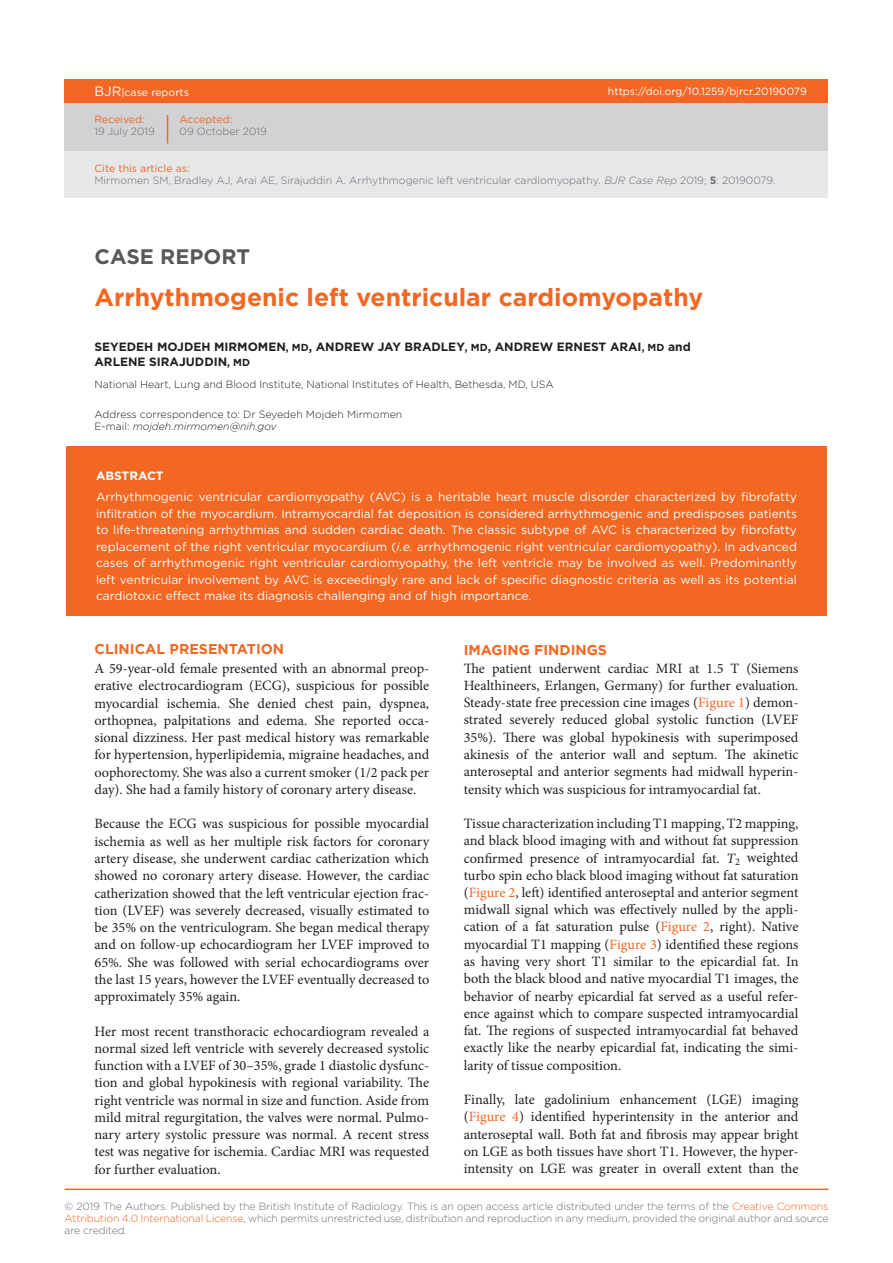
<style>
.page{position:relative;width:893px;height:1263px;background:#fff}
.page>*{position:absolute;margin:0;border:0;box-sizing:border-box;transform-origin:0 0}
.t1{font:700 24.75px "Gotham";color:#f26722}
.t2{font:700 21px "Gotham";color:#58595b}
.t3{font:14.25px/17.2px "Minion Pro";color:#231f20;text-align:justify}
.t4{font:700 14.25px "Gotham";color:#f26722}
.t5{font:12px/16.5px "Gotham";color:#fff;text-align:justify}
.t6{font:700 12px/15px "Gotham";color:#231f20}
.t7{font:700 12px "Gotham";color:#fff}
.t8{font:300 10.5px/12px "Gotham";color:#6c6d70;text-align:justify}
.t9{font:300 10.5px/12px "Gotham";letter-spacing:-.005em;color:#231f20}
.t10{font:10.5px "Gotham";color:#fff}
.t11{font:10.5px "Gotham";letter-spacing:-.005em;color:#f26722}
.s1{font-size:13.5px}
.s2{font-weight:400;color:#f26722}
.s3{font-style:italic}
.s4{font-weight:700}
.s5{font-size:10.2px}
.s6{color:#f26722}
</style>
<div class="page">
<div style="left:64px;top:79px;width:764px;height:24px;background:#f26722"></div>
<hr style="left:65px;top:1188px;width:763px;height:2px;background:#f26722">
<div style="left:64px;top:135px;width:764px;height:63px;background:#e6e7e9"></div>
<div style="left:64px;top:103px;width:764px;height:47px;background:#d1d2d4"></div>
<svg style="left:167px;top:115px;width:1px;height:29px"></svg>
<div style="left:66px;top:447px;width:761px;height:169px;background:#f26722"></div>
<p class="t10" style="left:94px;top:85px;width:96px"><span class="s1">BJR</span>|case reports</p>
<p class="t11" style="left:94px;top:113px;width:52px">Received:</p>
<p class="t8" style="left:94px;top:125px;width:62px">19 July 2019</p>
<p class="t11" style="left:180px;top:113px;width:54px">Accepted:</p>
<p class="t8" style="left:180px;top:125px;width:89px">09 October 2019</p>
<p class="t10" style="left:608px;top:85px;width:200px">https://doi.org/10.1259/bjrcr.20190079</p>
<p class="t8" style="left:94px;top:162px;width:682px"><span class="s2">Cite this article as:<br></span>Mirmomen SM, Bradley AJ, Arai AE, Sirajuddin A. Arrhythmogenic left ventricular cardiomyopathy<span class="s3">. BJR Case Rep</span> 2019; <span class="s4">5</span>: 20190079.</p>
<h2 class="t2" style="left:94px;top:242px;width:157px">CASE REPORT</h2>
<h1 class="t1" style="left:94px;top:280px;width:610px">ARRHYTHMOGENIC LEFT VENTRICULAR CARDIOMYOPATHY</h1>
<p class="t6" style="left:94px;top:339px;width:598px">SEYEDEH MOJDEH MIRMOM EN<span class="s5">, MD</span>, ANDREW JAY BRADLEY<span class="s5">, MD</span>, ANDREW ERNEST ARAI<span class="s5">, MD</span> AND<br>ARLENE SIRAJUDDIN<span class="s5">, MD</span></p>
<p class="t9" style="left:94px;top:378px;width:461px">National Heart, Lung and Blood Institute, National Institutes of Health, Bethesda, MD, USA</p>
<p class="t9" style="left:94px;top:408px;width:309px">Address correspondence to: Dr Seyedeh Mojdeh Mirmomen<br>E-mail: <span class="s3">mojdeh.mirmomen@nih.gov</span></p>
<p class="t7" style="left:96px;top:468px;width:69px">ABSTRACT</p>
<p class="t5" style="left:96px;top:489px;width:702px">Arrhythmogenic ventricular cardiomyopathy (AVC) is a heritable heart muscle disorder characterized by fibrofatty infiltration of the myocardium. Intramyocardial fat deposition is considered arrhythmogenic and predisposes patients to life-threatening arrhythmias and sudden cardiac death. The classic subtype of AVC is characterized by fibrofatty replacement of the right ventricular myocardium (<span class="s3">i.e.</span> arrhythmogenic right ventricular cardiomyopathy). In advanced cases of arrhythmogenic right ventricular cardiomyopathy, the left ventricle may be involved as well. Predominantly left ventricular involvement by AVC is exceedingly rare and lack of specific diagnostic criteria as well as its potential cardiotoxic effect make its diagnosis challenging and of high importance.</p>
<p class="t4" style="left:94px;top:640px;width:191px">CLINICAL PRESENTATION</p>
<p class="t3" style="left:94px;top:660px;width:336px">A 59-year-old female presented with an abnormal preop&shy;erative electrocardiogram (ECG), suspicious for possible myocardial ischemia. She denied chest pain, dyspnea, orthopnea, palpitations and edema. She reported occa&shy;sional dizziness. Her past medical history was remarkable for hypertension, hyperlipidemia, migraine headaches, and oophorectomy. She was also a current smoker (1/2 pack per day). She had a family history of coronary artery disease.</p>
<p class="t3" style="left:94px;top:815px;width:336px">Because the ECG was suspicious for possible myocardial ischemia as well as her multiple risk factors for coronary artery disease, she underwent cardiac catherization which showed no coronary artery disease. However, the cardiac catherization showed that the left ventricular ejection frac&shy;tion (LVEF) was severely decreased, visually estimated to be 35% on the ventriculogram. She began medical therapy and on follow-up echocardiogram her LVEF improved to 65%. She was followed with serial echocardiograms over the last 15 years, however the LVEF eventually decreased to approximately 35% again.</p>
<p class="t3" style="left:94px;top:1022px;width:336px">Her most recent transthoracic echocardiogram revealed a normal sized left ventricle with severely decreased systolic function with a LVEF of 30–35%, grade 1 diastolic dysfunc&shy;tion and global hypokinesis with regional variability. The right ventricle was normal in size and function. Aside from mild mitral regurgitation, the valves were normal. Pulmo&shy;nary artery systolic pressure was normal. A recent stress test was negative for ischemia. Cardiac MRI was requested for further evaluation.</p>
<p class="t4" style="left:464px;top:640px;width:145px">IMAGING FINDINGS</p>
<p class="t3" style="left:464px;top:659px;width:336px">The patient underwent cardiac MRI at 1.5 T (Siemens Healthineers, Erlangen, Germany) for further evaluation.<br>Steady-state free precession cine images (<span class="s6">Figure 1</span>) demon&shy;strated severely reduced global systolic function (LVEF 35%). There was global hypokinesis with superimposed akinesis of the anterior wall and septum. The akinetic anteroseptal and anterior segments had midwall hyperin&shy;tensity which was suspicious for intramyocardial fat.</p>
<p class="t3" style="left:464px;top:815px;width:336px">Tissue characterization including T1 mapping, T2 mapping, and black blood imaging with and without fat suppression confirmed presence of intramyocardial fat. <span class="s3">T</span><sub>2</sub> weighted turbo spin echo black blood imaging without fat saturation (<span class="s6">Figure 2</span>, left) identified anteroseptal and anterior segment midwall signal which was effectively nulled by the appli&shy;cation of a fat saturation pulse (<span class="s6">Figure 2</span>, right). Native myocardial T1 mapping (<span class="s6">Figure 3</span>) identified these regions as having very short T1 similar to the epicardial fat. In both the black blood and native myocardial T1 images, the behavior of nearby epicardial fat served as a useful refer&shy;ence against which to compare suspected intramyocardial fat. The regions of suspected intramyocardial fat behaved exactly like the nearby epicardial fat, indicating the simi&shy;larity of tissue composition.</p>
<p class="t3" style="left:464px;top:1091px;width:336px">Finally, late gadolinium enhancement (LGE) imaging (<span class="s6">Figure 4</span>) identified hyperintensity in the anterior and anteroseptal wall. Both fat and fibrosis may appear bright on LGE as both tissues have short T1. However, the hyper&shy;intensity on LGE was greater in overall extent than the</p>
<p class="t8" style="left:64px;top:1200px;width:765px">© 2019 The Authors. Published by the British Institute of Radiology. This is an open access article distributed under the terms of the <span class="s6">Creative Commons Attribution 4.0 International License</span>, which permits unrestricted use, distribution and reproduction in any medium, provided the original author and source are credited.</p>
</div>
